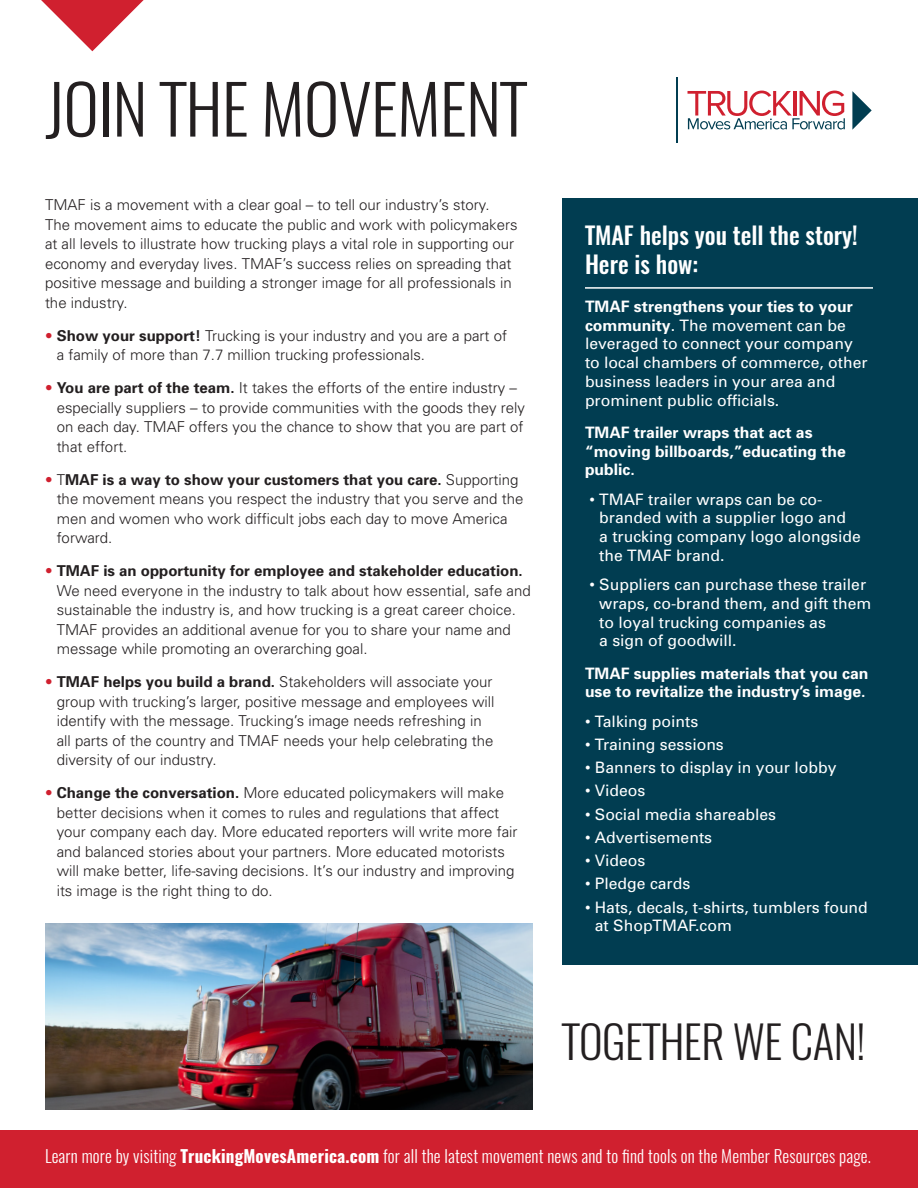
<style>
.page{position:relative;width:918px;height:1188px;background:#fff}
.page>*{position:absolute;margin:0;border:0;box-sizing:border-box;transform-origin:0 0}
.t1{font:300 67.5px "Oswald";letter-spacing:-.01em;color:#231f20}
.t2{font:300 45px "Oswald";letter-spacing:-.01em;color:#231f20}
.sidebar_head{font:500 24px/28.5px "Oswald";color:#fff}
.t3{font:300 17.1px "Oswald";letter-spacing:.01em;color:#fff}
.sidebar{font:15.75px/18.8px "Univers";color:#fff}
.sidebar-2{font:700 15.75px/18.8px "Univers";color:#fff}
.Bullet{font:300 15px/19.5px "Univers";color:#231f20}
.s1{color:#d0202f}
.s2{font-weight:700}
</style>
<div class="page">
<div style="left:562px;top:198px;width:356px;height:767px;background:#013d51"></div>
<hr style="left:676px;top:78px;width:2px;height:65px;background:#013d51">
<svg style="left:688px;top:91px;width:157px;height:38px"></svg>
<svg style="left:852px;top:91px;width:20px;height:39px"></svg>
<hr style="left:585px;top:287px;width:288px;height:2px;background:#fff">
<div style="left:0;top:1130px;width:918px;height:58px;background:#d0202f"></div>
<svg style="left:41px;top:0;width:103px;height:51px"></svg>
<img style="left:45px;top:924px;width:488px;height:185px">
<p class="t1" style="left:45px;top:64px;width:483px">JOIN THE MOVEMENT</p>
<p class="Bullet" style="left:45px;top:195px;width:474px">TMAF is a movement with a clear goal – to tell our industry’s story.<br>The movement aims to educate the public and work with policymakers at all levels to illustrate how trucking plays a vital role in supporting our economy and everyday lives. TMAF’s success relies on spreading that positive message and building a stronger image for all professionals in the industry.</p>
<p class="Bullet" style="left:57px;top:325px;width:452px;text-indent:-12px"><span class="s1">•</span> <span class="s2">Show your support!</span> Trucking is your industry and you are a part of a family of more than 7.7 million trucking professionals.</p>
<p class="Bullet" style="left:57px;top:378px;width:470px;text-indent:-12px"><span class="s1">•</span> <span class="s2">You are part of the team.</span> It takes the efforts of the entire industry – especially suppliers – to provide communities with the goods they rely on each day. TMAF offers you the chance to show that you are part of that effort.</p>
<p class="Bullet" style="left:57px;top:469px;width:468px;text-indent:-12px"><span class="s1">•</span> T<span class="s2">MAF is a way to show your customers that you care.</span> Supporting the movement means you respect the industry that you serve and the men and women who work difficult jobs each day to move America forward.</p>
<p class="Bullet" style="left:57px;top:561px;width:476px;text-indent:-12px"><span class="s1">•</span> <span class="s2">TMAF is an opportunity for employee and stakeholder education.<br></span>We need everyone in the industry to talk about how essential, safe and sustainable the industry is, and how trucking is a great career choice.<br>TMAF provides an additional avenue for you to share your name and message while promoting an overarching goal.</p>
<p class="Bullet" style="left:57px;top:672px;width:439px;text-indent:-12px"><span class="s1">•</span> <span class="s2">TMAF helps you build a brand.</span> Stakeholders will associate your group with trucking’s larger, positive message and employees will identify with the message. Trucking’s image needs refreshing in all parts of the country and TMAF needs your help celebrating the diversity of our industry.</p>
<p class="Bullet" style="left:57px;top:783px;width:462px;text-indent:-12px"><span class="s1">•</span> <span class="s2">Change the conversation.</span> More educated policymakers will make better decisions when it comes to rules and regulations that affect your company each day. More educated reporters will write more fair and balanced stories about your partners. More educated motorists will make better, life-saving decisions. It’s our industry and improving its image is the right thing to do.</p>
<p class="sidebar_head" style="left:585px;top:222px;width:274px">TMAF helps you tell the story!<br>Here is how:</p>
<p class="sidebar" style="left:585px;top:297px;width:284px"><span class="s2">TMAF strengthens your ties to your community</span>. The movement can be leveraged to connect your company to local chambers of commerce, other business leaders in your area and prominent public officials.</p>
<p class="sidebar-2" style="left:585px;top:422px;width:262px">TMAF trailer wraps that act as “moving billboards,”educating the public.</p>
<p class="sidebar" style="left:599px;top:489px;width:263px;text-indent:-10px">• TMAF trailer wraps can be co&shy;branded with a supplier logo and<br>a trucking company logo alongside the TMAF brand.</p>
<p class="sidebar" style="left:599px;top:575px;width:274px;text-indent:-10px">• Suppliers can purchase these trailer wraps, co-brand them, and gift them to loyal trucking companies as<br>a sign of goodwill.</p>
<p class="sidebar-2" style="left:585px;top:663px;width:285px">TMAF supplies materials that you can use to revitalize the industry’s image.</p>
<p class="sidebar" style="left:585px;top:711px;width:115px">• Talking points</p>
<p class="sidebar" style="left:585px;top:735px;width:140px">• Training sessions</p>
<p class="sidebar" style="left:585px;top:758px;width:253px">• Banners to display in your lobby</p>
<p class="sidebar" style="left:585px;top:781px;width:62px">• Videos</p>
<p class="sidebar" style="left:585px;top:804px;width:193px">• Social media shareables</p>
<p class="sidebar" style="left:585px;top:828px;width:129px">• Advertisements</p>
<p class="sidebar" style="left:585px;top:851px;width:62px">• Videos</p>
<p class="sidebar" style="left:585px;top:874px;width:107px">• Pledge cards</p>
<p class="sidebar" style="left:595px;top:897px;width:275px;text-indent:-10px">• Hats, decals, t-shirts, tumblers found at ShopTMAF.com</p>
<p class="t2" style="left:562px;top:1011px;width:305px">TOGETHER WE CAN!</p>
<p class="t3" style="left:45px;top:1145px;width:827px">Learn more by visiting <span class="s2">TruckingMovesAmerica.com</span> for all the latest movement news and to find tools on the Member Resources page.</p>
</div>
